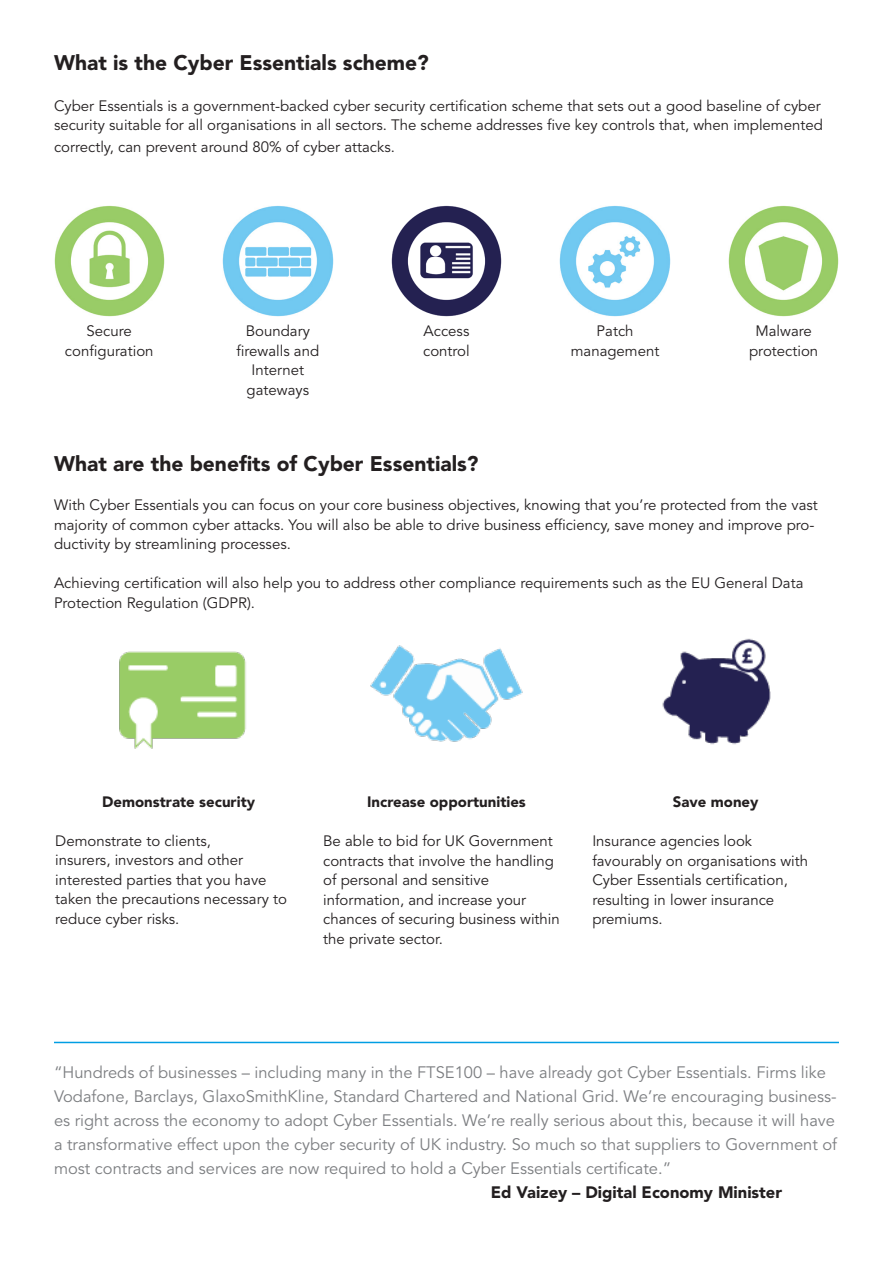
<style>
.page{position:relative;width:893px;height:1263px;background:#fff}
.page>*{position:absolute;margin:0;border:0;box-sizing:border-box;transform-origin:0 0}
.t1{font:900 21px "Avenir LT Std";color:#231f20}
.t2{font:16.5px/24px "Avenir LT Std";color:#7c7e81}
.t3{font:900 16.5px "Avenir LT Std";color:#231f20}
.t4{font:15px/19.5px "Avenir LT Std";color:#231f20}
.t5{font:900 15px "Avenir LT Std";color:#231f20}
</style>
<div class="page">
<img style="left:560px;top:206px;width:110px;height:110px">
<img style="left:391px;top:206px;width:111px;height:110px">
<img style="left:54px;top:206px;width:110px;height:110px">
<img style="left:728px;top:206px;width:111px;height:110px">
<img style="left:223px;top:206px;width:110px;height:110px">
<hr style="left:54px;top:1042px;width:785px;height:1px;background:#009ee3">
<img style="left:119px;top:651px;width:127px;height:98px">
<img style="left:370px;top:645px;width:153px;height:97px">
<img style="left:662px;top:638px;width:109px;height:107px">
<p class="t1" style="left:54px;top:50px;width:376px">What is the Cyber Essentials scheme?</p>
<p class="t4" style="left:54px;top:96px;width:770px">Cyber Essentials is a government-backed cyber security certification scheme that sets out a good baseline of cyber security suitable for all organisations in all sectors. The scheme addresses five key controls that, when implemented</p>
<p class="t4" style="left:54px;top:138px;width:342px">correctly, can prevent around 80% of cyber attacks.</p>
<p class="t4" style="left:87px;top:322px;width:47px">Secure</p>
<p class="t4" style="left:65px;top:341px;width:90px">configuration</p>
<p class="t4" style="left:236px;top:322px;width:84px;text-align:center">Boundary firewalls and<br>Internet</p>
<p class="t4" style="left:247px;top:380px;width:64px">gateways</p>
<p class="t4" style="left:424px;top:322px;width:47px">Access</p>
<p class="t4" style="left:423px;top:341px;width:48px">control</p>
<p class="t4" style="left:597px;top:322px;width:38px">Patch</p>
<p class="t4" style="left:571px;top:341px;width:90px">management</p>
<p class="t4" style="left:755px;top:322px;width:58px">Malware</p>
<p class="t4" style="left:749px;top:341px;width:71px">protection</p>
<p class="t1" style="left:54px;top:451px;width:426px">What are the benefits of Cyber Essentials?</p>
<p class="t4" style="left:54px;top:496px;width:765px">With Cyber Essentials you can focus on your core business objectives, knowing that you’re protected from the vast majority of common cyber attacks. You will also be able to drive business efficiency, save money and improve pro&shy;ductivity by streamlining processes.</p>
<p class="t4" style="left:54px;top:574px;width:751px">Achieving certification will also help you to address other compliance requirements such as the EU General Data<br>Protection Regulation (GDPR).</p>
<p class="t5" style="left:102px;top:793px;width:155px">Demonstrate security</p>
<p class="t4" style="left:55px;top:831px;width:157px">Demonstrate to clients,</p>
<p class="t4" style="left:55px;top:851px;width:189px">insurers, investors and other</p>
<p class="t4" style="left:55px;top:870px;width:233px">interested parties that you have taken the precautions necessary to reduce cyber risks.</p>
<p class="t5" style="left:367px;top:793px;width:160px">Increase opportunities</p>
<p class="t4" style="left:323px;top:831px;width:232px;text-align:justify">Be able to bid for UK Government contracts that involve the handling of personal and sensitive</p>
<p class="t4" style="left:323px;top:890px;width:238px">information, and increase your chances of securing business within the private sector.</p>
<p class="t5" style="left:673px;top:793px;width:87px">Save money</p>
<p class="t4" style="left:592px;top:831px;width:161px">Insurance agencies look</p>
<p class="t4" style="left:592px;top:851px;width:217px">favourably on organisations with</p>
<p class="t4" style="left:592px;top:870px;width:197px">Cyber Essentials certification,</p>
<p class="t4" style="left:592px;top:890px;width:183px">resulting in lower insurance</p>
<p class="t4" style="left:592px;top:909px;width:72px">premiums.</p>
<p class="t2" style="left:54px;top:1060px;width:785px">“Hundreds of businesses – including many in the FTSE100 – have already got Cyber Essentials. Firms like Vodafone, Barclays, GlaxoSmithKline, Standard Chartered and National Grid. We’re encouraging business&shy;es right across the economy to adopt Cyber Essentials. We’re really serious about this, because it will have a transformative effect upon the cyber security of UK industry. So much so that suppliers to Government of most contracts and services are now required to hold a Cyber Essentials certificate.”</p>
<p class="t3" style="left:491px;top:1182px;width:293px">Ed Vaizey – Digital Economy Minister</p>
</div>
